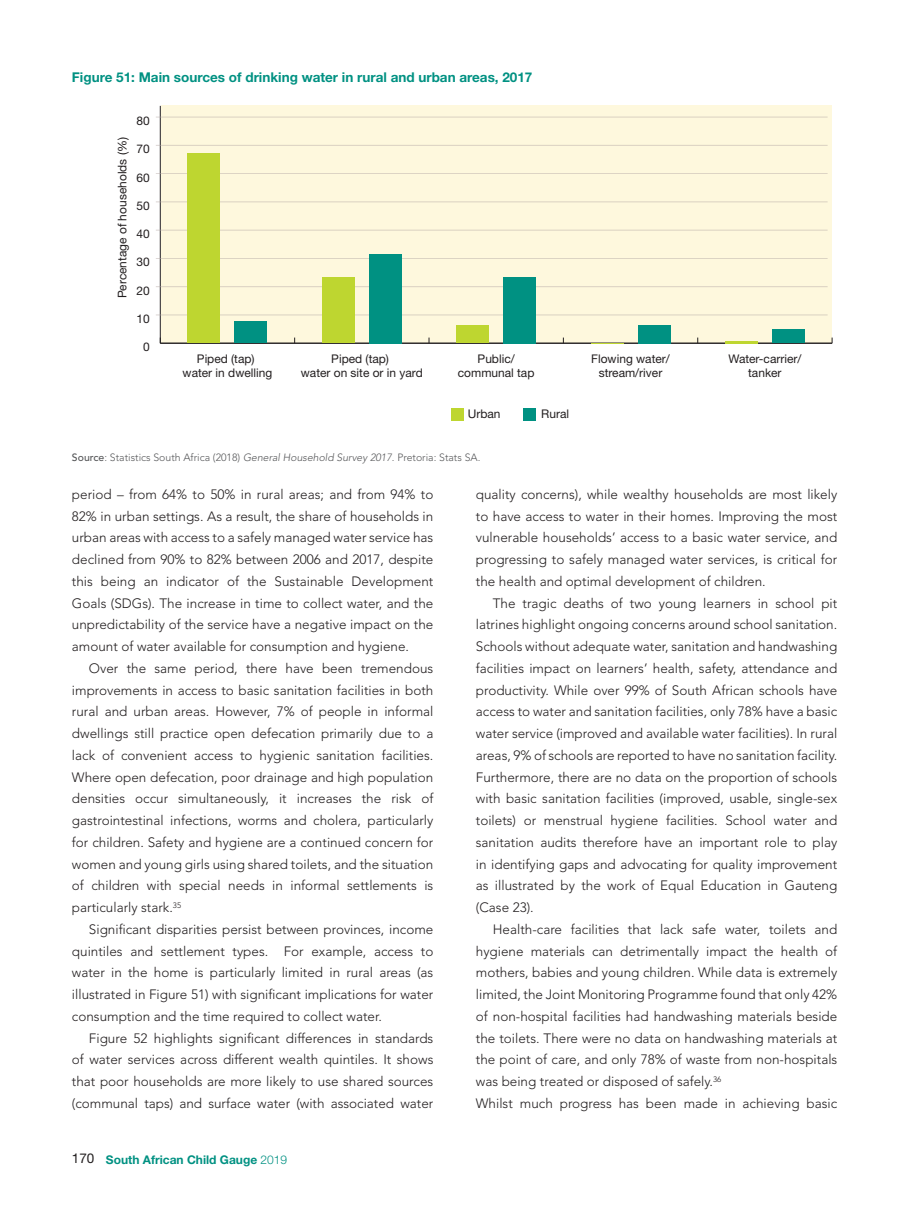
<style>
.page{position:relative;width:910px;height:1207px;background:#fff}
.page>*{position:absolute;margin:0;border:0;box-sizing:border-box;transform-origin:0 0}
.t1{font:300 13.5px/21.8px "Avenir LT Std";color:#231f20;text-align:justify}
.t2{font:700 13.5px "Helvetica Neue LT Std";color:#009182}
.t3{font:12px/14.4px "Helvetica Neue LT Std";color:#231f20;text-align:center}
.t4{font:700 12px "Helvetica Neue LT Std";color:#009182}
.t5{font:300 10.5px "Avenir LT Std";color:#57585a}
.s1{font-weight:500}
.s2{font-style:italic}
.s3{font-weight:400;font-size:13.5px;color:#231f20}
.s4{font-weight:300}
</style>
<div class="page">
<div style="left:161px;top:106px;width:670px;height:237px;background:#fef8dd"></div>
<hr style="left:160px;top:106px;width:1px;height:237px;background:#231f20">
<hr style="left:160px;top:343px;width:672px;height:1px;background:#231f20">
<hr style="left:156px;top:315px;width:672px;height:1px;background:#b5a9a5">
<hr style="left:156px;top:286px;width:672px;height:1px;background:#b5a9a5">
<hr style="left:156px;top:258px;width:672px;height:1px;background:#b5a9a5">
<hr style="left:156px;top:230px;width:672px;height:1px;background:#b5a9a5">
<hr style="left:156px;top:201px;width:672px;height:1px;background:#b5a9a5">
<hr style="left:156px;top:173px;width:672px;height:1px;background:#b5a9a5">
<hr style="left:156px;top:145px;width:672px;height:1px;background:#b5a9a5">
<hr style="left:156px;top:117px;width:672px;height:1px;background:#b5a9a5">
<div style="left:235px;top:321px;width:32px;height:22px;background:#009182"></div>
<div style="left:369px;top:254px;width:33px;height:89px;background:#009182"></div>
<div style="left:503px;top:277px;width:33px;height:66px;background:#009182"></div>
<div style="left:638px;top:325px;width:33px;height:18px;background:#009182"></div>
<div style="left:772px;top:330px;width:33px;height:13px;background:#009182"></div>
<div style="left:187px;top:153px;width:33px;height:190px;background:#bed630"></div>
<div style="left:322px;top:277px;width:33px;height:66px;background:#bed630"></div>
<div style="left:456px;top:326px;width:33px;height:17px;background:#bed630"></div>
<hr style="left:591px;top:343px;width:32px;height:1px;background:#bed630">
<hr style="left:725px;top:341px;width:33px;height:2px;background:#bed630">
<div style="left:451px;top:408px;width:13px;height:12px;background:#bed630"></div>
<div style="left:524px;top:408px;width:12px;height:12px;background:#009182"></div>
<p class="t2" style="left:72px;top:68px;width:462px">Figure 51: Main sources of drinking water in rural and urban areas, 2017</p>
<p class="t3" style="left:137px;top:113px;width:15px">80</p>
<p class="t3" style="left:115px;top:298px;width:163px;rotate:-90deg">Percentage of households (%)</p>
<p class="t3" style="left:137px;top:142px;width:15px">70</p>
<p class="t3" style="left:137px;top:170px;width:15px">60</p>
<p class="t3" style="left:137px;top:198px;width:15px">50</p>
<p class="t3" style="left:137px;top:226px;width:15px">40</p>
<p class="t3" style="left:137px;top:255px;width:15px">30</p>
<p class="t3" style="left:137px;top:283px;width:15px">20</p>
<p class="t3" style="left:137px;top:311px;width:15px">10</p>
<p class="t3" style="left:143px;top:340px;width:8px">0</p>
<p class="t3" style="left:183px;top:351px;width:91px">Piped (tap) water in dwelling</p>
<p class="t3" style="left:301px;top:351px;width:123px">Piped (tap)<br>water on site or in yard</p>
<p class="t3" style="left:458px;top:351px;width:78px">Public/ communal tap</p>
<p class="t3" style="left:468px;top:407px;width:34px">Urban</p>
<p class="t3" style="left:541px;top:407px;width:29px">Rural</p>
<p class="t5" style="left:72px;top:452px;width:410px"><span class="s1">Source</span>: Statistics South Africa (2018) <span class="s2">General Household Survey 2017</span>. Pretoria: Stats SA.</p>
<p class="t3" style="left:591px;top:351px;width:80px">Flowing water/ stream/river</p>
<p class="t3" style="left:728px;top:351px;width:75px">Water-carrier/ tanker</p>
<p class="t1" style="left:72px;top:483px;width:363px">period – from 64% to 50% in rural areas; and from 94% to 82% in urban settings. As a result, the share of households in urban areas with access to a safely managed water service has declined from 90% to 82% between 2006 and 2017, despite this being an indicator of the Sustainable Development Goals (SDGs). The increase in time to collect water, and the unpredictability of the service have a negative impact on the amount of water available for consumption and hygiene.</p>
<p class="t1" style="left:72px;top:657px;width:363px;text-indent:17px">Over the same period, there have been tremendous improvements in access to basic sanitation facilities in both rural and urban areas. However, 7% of people in informal dwellings still practice open defecation primarily due to a lack of convenient access to hygienic sanitation facilities.<br>Where open defecation, poor drainage and high population densities occur simultaneously, it increases the risk of gastrointestinal infections, worms and cholera, particularly for children. Safety and hygiene are a continued concern for women and young girls using shared toilets, and the situation of children with special needs in informal settlements is particularly stark.<sup>35</sup></p>
<p class="t1" style="left:72px;top:918px;width:363px;text-indent:17px">Significant disparities persist between provinces, income quintiles and settlement types. For example, access to water in the home is particularly limited in rural areas (as illustrated in Figure 51) with significant implications for water consumption and the time required to collect water.</p>
<p class="t1" style="left:72px;top:1027px;width:363px;text-indent:17px">Figure 52 highlights significant differences in standards of water services across different wealth quintiles. It shows that poor households are more likely to use shared sources (communal taps) and surface water (with associated water</p>
<p class="t4" style="left:72px;top:1152px;width:217px"><span class="s3">170</span> South African Child Gauge <span class="s4">2019</span></p>
<p class="t1" style="left:476px;top:483px;width:363px">quality concerns), while wealthy households are most likely to have access to water in their homes. Improving the most vulnerable households’ access to a basic water service, and progressing to safely managed water services, is critical for the health and optimal development of children.</p>
<p class="t1" style="left:476px;top:592px;width:363px;text-indent:17px">The tragic deaths of two young learners in school pit latrines highlight ongoing concerns around school sanitation.<br>Schools without adequate water, sanitation and handwashing facilities impact on learners’ health, safety, attendance and productivity. While over 99% of South African schools have access to water and sanitation facilities, only 78% have a basic water service (improved and available water facilities). In rural areas, 9% of schools are reported to have no sanitation facility.<br>Furthermore, there are no data on the proportion of schools with basic sanitation facilities (improved, usable, single-sex toilets) or menstrual hygiene facilities. School water and sanitation audits therefore have an important role to play in identifying gaps and advocating for quality improvement as illustrated by the work of Equal Education in Gauteng (Case 23).</p>
<p class="t1" style="left:476px;top:918px;width:363px;text-align:left;text-indent:17px">Health-care facilities that lack safe water, toilets and hygiene materials can detrimentally impact the health of mothers, babies and young children. While data is extremely limited, the Joint Monitoring Programme found that only 42% of non-hospital facilities had handwashing materials beside the toilets. There were no data on handwashing materials at the point of care, and only 78% of waste from non-hospitals was being treated or disposed of safely.<sup>36<br></sup>Whilst much progress has been made in achieving basic</p>
</div>
